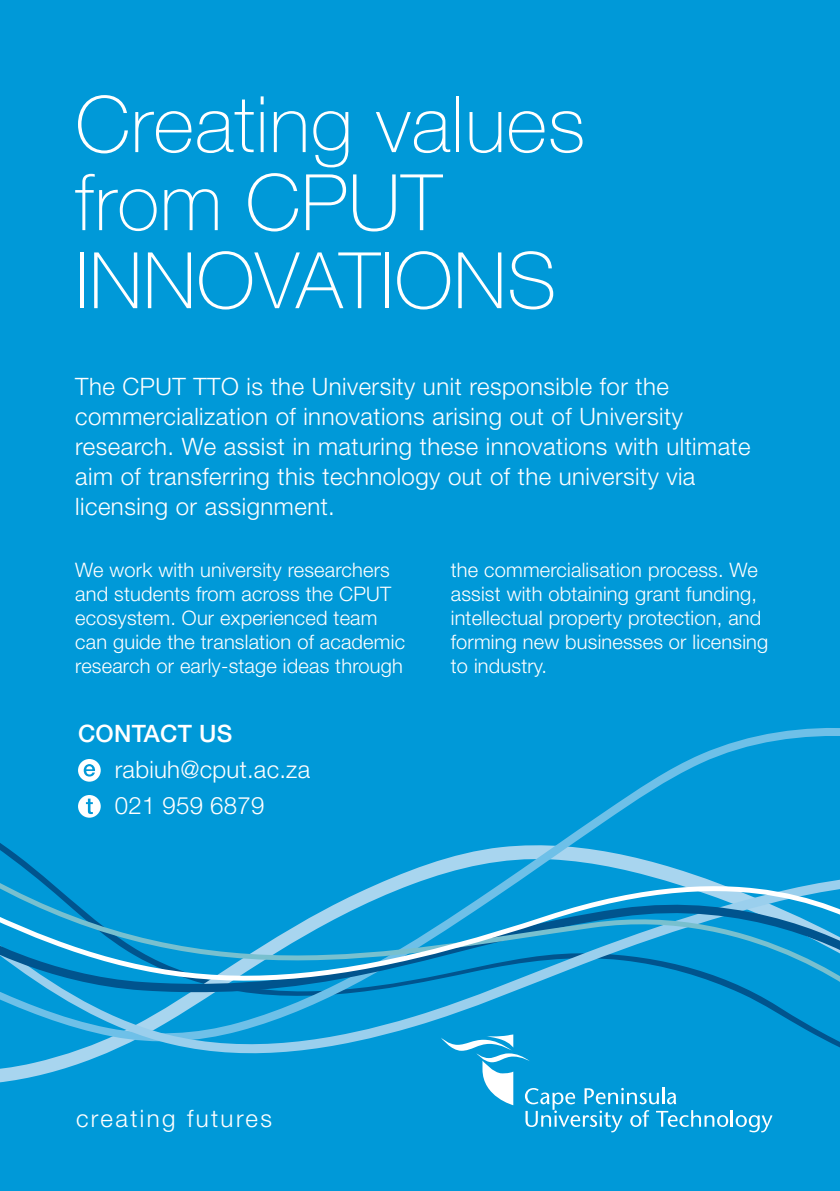
<style>
.page{position:relative;width:840px;height:1191px;background:#fff}
.page>*{position:absolute;margin:0;border:0;box-sizing:border-box;transform-origin:0 0}
.t1{font:100 78px/78px "Helvetica Neue LT Std";letter-spacing:.01em;color:#fff}
.t2{font:300 24px/30px "Helvetica Neue LT Std";letter-spacing:.02em;color:#fff}
.t3{font:300 24px "Helvetica Neue LT Std";letter-spacing:.1em;color:#fff}
.t4{font:500 24px "Helvetica Neue LT Std";color:#fff}
.t5{font:300 20px/24px "Helvetica Neue LT Std";letter-spacing:.01em;color:#fff}
</style>
<div class="page">
<div style="left:0;top:0;width:839px;height:1191px;background:#0099d8"></div>
<svg style="left:0;top:1063px;width:81px;height:20px"></svg>
<svg style="left:670px;top:728px;width:169px;height:42px"></svg>
<svg style="left:0;top:770px;width:839px;height:293px"></svg>
<svg style="left:0;top:860px;width:839px;height:142px"></svg>
<svg style="left:78px;top:759px;width:23px;height:22px"></svg>
<svg style="left:78px;top:795px;width:23px;height:22px"></svg>
<svg style="left:440px;top:1034px;width:332px;height:98px"></svg>
<h1 class="t1" style="left:75px;top:85px;width:511px">Creating values from CPUT iNNOVATIONS</h1>
<p class="t2" style="left:75px;top:371px;width:676px">The CPUT TTO is the University unit responsible for the commercialization of innovations arising out of University research. We assist in maturing these innovations with ultimate aim of transferring this technology out of the university via licensing or assignment.</p>
<p class="t5" style="left:75px;top:557px;width:331px">We work with university researchers and students from across the CPUT ecosystem. Our experienced team can guide the translation of academic research or early-stage ideas through</p>
<p class="t5" style="left:450px;top:557px;width:319px">the commercialisation process. We assist with obtaining grant funding, intellectual property protection, and forming new businesses or licensing to industry.</p>
<p class="t4" style="left:78px;top:719px;width:156px">CONTACT US</p>
<p class="t2" style="left:115px;top:750px;width:197px;line-height:36px">rabiuh@cput.ac.za<br>021 959 6879</p>
<p class="t3" style="left:76px;top:1104px;width:197px">creating futures</p>
</div>
